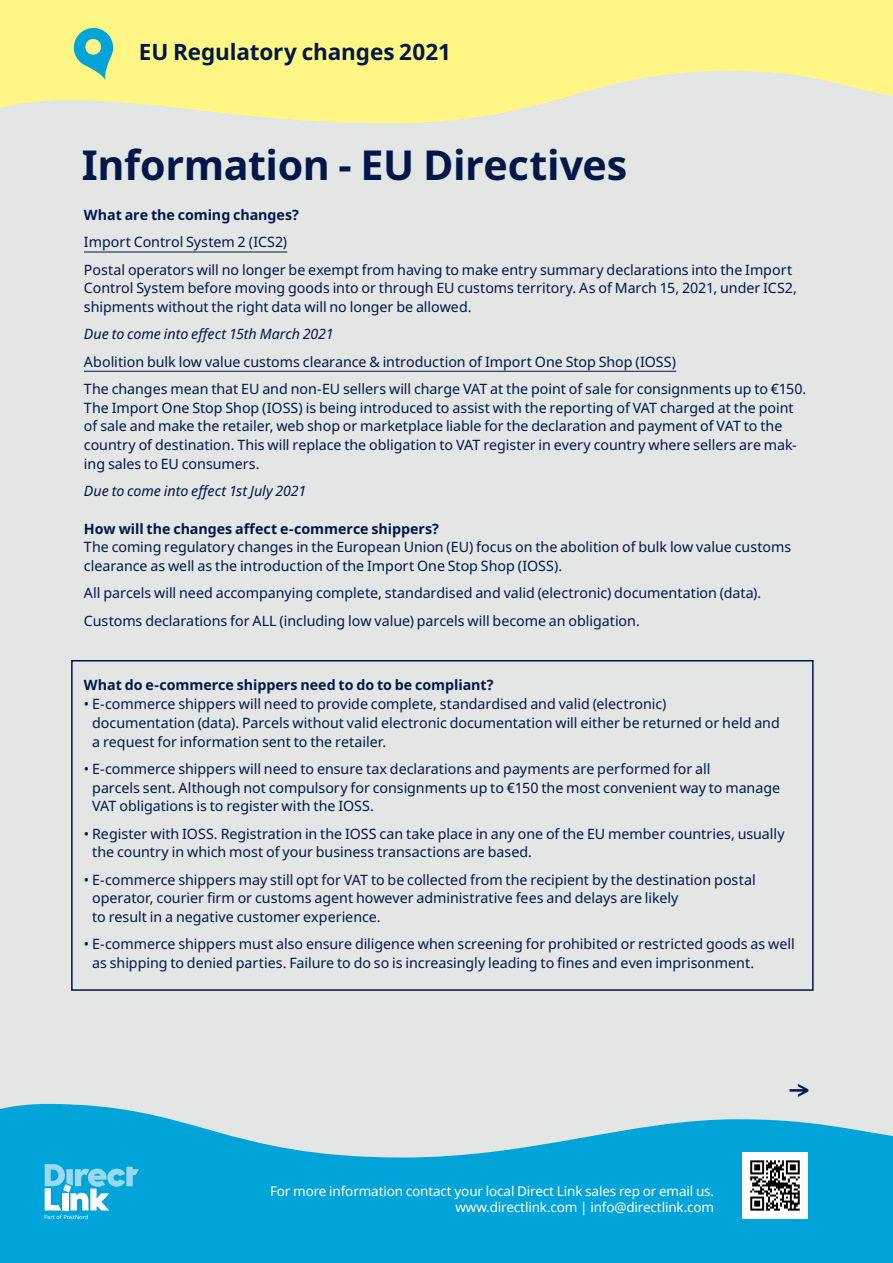
<style>
.page{position:relative;width:893px;height:1263px;background:#e4e5e5}
.page>*{position:absolute;margin:0;border:0;box-sizing:border-box;transform-origin:0 0}
.t1{font:700 41.25px "Noto Sans";letter-spacing:-.01em;color:#001848}
.t2{font:700 22.5px "Noto Sans";letter-spacing:-.005em;color:#001848}
.t3{font:14.25px/18.8px "Noto Sans";color:#001848}
.t4{font:700 14.25px "Noto Sans";color:#001848}
.t5{font:italic 14.25px "Noto Sans";letter-spacing:-.005em;color:#001848}
.t6{font:13.5px "Noto Sans";letter-spacing:-.01em;color:#fff}
</style>
<div class="page">
<svg style="left:0;top:1104px;width:893px;height:159px;fill:#00a4d9"></svg>
<svg style="left:45px;top:1164px;width:94px;height:55px;background:#4ebfe4"></svg>
<img style="left:742px;top:1152px;width:66px;height:66px">
<svg style="left:0;top:0;width:893px;height:124px;fill:#fff685"></svg>
<div style="left:71px;top:660px;width:743px;height:331px;border:2px solid #001848"></div>
<hr style="left:84px;top:252px;width:203px;height:1px;background:#001848">
<hr style="left:84px;top:371px;width:592px;height:1px;background:#001848">
<svg style="left:71px;top:25px;width:49px;height:66px;background:#a5d9a2"></svg>
<p class="t2" style="left:139px;top:36px;width:314px">EU Regulatory changes 2021</p>
<p class="t1" style="left:82px;top:136px;width:547px">Information - EU Directives</p>
<p class="t4" style="left:84px;top:205px;width:216px">What are the coming changes?</p>
<p class="t3" style="left:84px;top:233px;width:205px">Import Control System 2 (ICS2)</p>
<p class="t3" style="left:84px;top:260px;width:714px">Postal operators will no longer be exempt from having to make entry summary declarations into the Import<br>Control System before moving goods into or through EU customs territory. As of March 15, 2021, under ICS2, shipments without the right data will no longer be allowed.</p>
<p class="t5" style="left:84px;top:324px;width:251px">Due to come into effect 15th March 2021</p>
<p class="t3" style="left:84px;top:352px;width:594px">Abolition bulk low value customs clearance &amp; introduction of Import One Stop Shop (IOSS)</p>
<p class="t3" style="left:84px;top:380px;width:724px">The changes mean that EU and non-EU sellers will charge VAT at the point of sale for consignments up to €150.<br>The Import One Stop Shop (IOSS) is being introduced to assist with the reporting of VAT charged at the point of sale and make the retailer, web shop or marketplace liable for the declaration and payment of VAT to the country of destination. This will replace the obligation to VAT register in every country where sellers are mak&shy;ing sales to EU consumers.</p>
<p class="t5" style="left:84px;top:481px;width:224px">Due to come into effect 1st July 2021</p>
<p class="t4" style="left:84px;top:518px;width:356px">How will the changes affect e-commerce shippers?</p>
<p class="t3" style="left:84px;top:538px;width:709px">The coming regulatory changes in the European Union (EU) focus on the abolition of bulk low value customs clearance as well as the introduction of the Import One Stop Shop (IOSS).</p>
<p class="t3" style="left:84px;top:584px;width:679px">All parcels will need accompanying complete, standardised and valid (electronic) documentation (data).</p>
<p class="t3" style="left:84px;top:611px;width:557px">Customs declarations for ALL (including low value) parcels will become an obligation.</p>
<p class="t4" style="left:84px;top:675px;width:411px">What do e-commerce shippers need to do to be compliant?</p>
<p class="t3" style="left:92px;top:695px;width:689px;text-indent:-8px">• E-commerce shippers will need to provide complete, standardised and valid (electronic)<br>documentation (data). Parcels without valid electronic documentation will either be returned or held and a request for information sent to the retailer.</p>
<p class="t3" style="left:92px;top:760px;width:689px;text-indent:-8px">• E-commerce shippers will need to ensure tax declarations and payments are performed for all<br>parcels sent. Although not compulsory for consignments up to €150 the most convenient way to manage<br>VAT obligations is to register with the IOSS.</p>
<p class="t3" style="left:92px;top:824px;width:694px;text-indent:-8px">• Register with IOSS. Registration in the IOSS can take place in any one of the EU member countries, usually the country in which most of your business transactions are based.</p>
<p class="t3" style="left:92px;top:870px;width:665px;text-indent:-8px">• E-commerce shippers may still opt for VAT to be collected from the recipient by the destination postal operator, courier firm or customs agent however administrative fees and delays are likely<br>to result in a negative customer experience.</p>
<p class="t3" style="left:92px;top:935px;width:704px;text-indent:-8px">• E-commerce shippers must also ensure diligence when screening for prohibited or restricted goods as well as shipping to denied parties. Failure to do so is increasingly leading to fines and even imprisonment.</p>
<p class="t6" style="left:270px;top:1182px;width:446px">For more information contact your local Direct Link sales rep or email us.</p>
<p class="t6" style="left:455px;top:1197px;width:260px">www.directlink.com | info@directlink.com</p>
</div>
